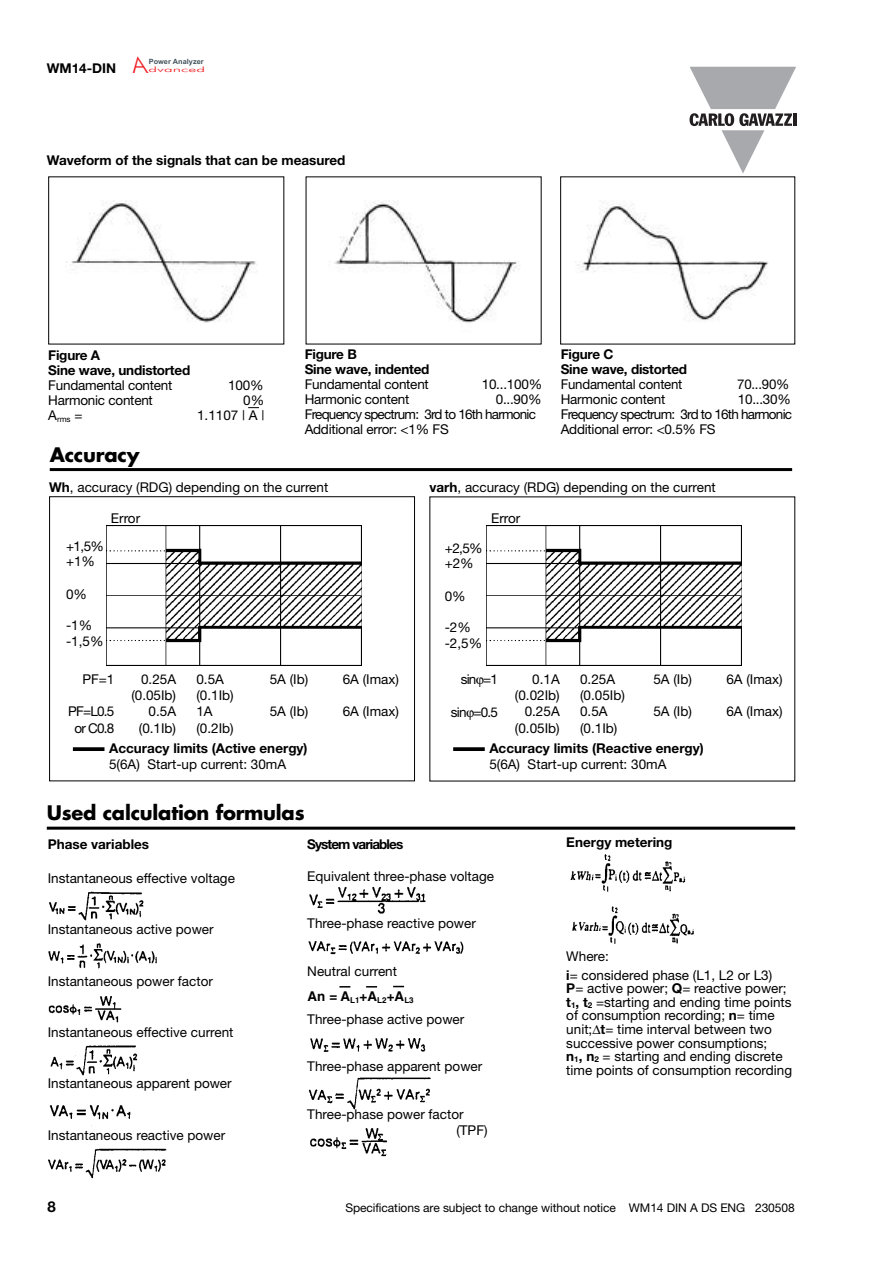
<style>
.page{position:relative;width:893px;height:1263px;background:#fff}
.page>*{position:absolute;margin:0;border:0;box-sizing:border-box;transform-origin:0 0}
.t1{font:italic 22.35px "Futura Lt BT";color:#ee1d23;scale:1.14 1}
.t2{font:700 19.5px "Futura";letter-spacing:-.01em;color:#000}
.t3{font:700 15px "Helvetica Neue";color:#000}
.t4{font:13.5px/16.2px "Helvetica Neue";color:#000}
.t5{font:700 13.5px/15px "Helvetica Neue";color:#000}
.t6{font:13.5px/15px "Helvetica Neue";letter-spacing:-.055em;color:#000}
.t7{font:700 13.5px "Helvetica Neue";letter-spacing:-.065em;color:#000}
.t8{font:700 13.5px "Helvetica";color:#000}
.t9{font:12px "Helvetica Neue";letter-spacing:-.005em;color:#000}
.t10{font:8.1px "Helvetica Neue";color:#000}
.t11{font:700 7.2px "Arial";color:#41525c}
.t12{font:7.2px "Futura Lt BT";color:#ee1d23;scale:2.21 1}
.s1{font-weight:700}
</style>
<div class="page">
<svg style="left:690px;top:67px;width:106px;height:106px"></svg>
<img style="left:66px;top:200px;width:192px;height:123px">
<img style="left:334px;top:200px;width:185px;height:123px">
<img style="left:577px;top:202px;width:192px;height:118px">
<hr style="left:50px;top:468px;width:742px;height:3px;background:#000">
<img style="left:106px;top:525px;width:255px;height:141px">
<div style="left:49px;top:496px;width:366px;height:285px;border:1px solid #000"></div>
<svg style="left:73px;top:747px;width:31px;height:4px"></svg>
<img style="left:486px;top:525px;width:255px;height:141px">
<svg style="left:453px;top:747px;width:32px;height:4px"></svg>
<hr style="left:47px;top:827px;width:748px;height:3px;background:#000">
<img style="left:49px;top:891px;width:95px;height:30px">
<img style="left:48px;top:943px;width:109px;height:26px">
<img style="left:48px;top:996px;width:74px;height:27px">
<img style="left:50px;top:1045px;width:88px;height:31px">
<img style="left:49px;top:1104px;width:82px;height:23px">
<img style="left:48px;top:1148px;width:119px;height:31px">
<img style="left:309px;top:887px;width:117px;height:27px">
<img style="left:308px;top:941px;width:156px;height:14px">
<img style="left:310px;top:1038px;width:116px;height:14px">
<img style="left:308px;top:1077px;width:123px;height:32px">
<img style="left:310px;top:1128px;width:78px;height:29px">
<img style="left:570px;top:854px;width:124px;height:90px">
<p class="t5" style="left:47px;top:62px;width:71px">WM14-DIN</p>
<h1 class="t1" style="left:133px;top:53px;width:15px">A</h1>
<p class="t12" style="left:149px;top:65px;width:27px">dvanced</p>
<p class="t11" style="left:149px;top:58px;width:56px">Power Analyzer</p>
<p class="t5" style="left:47px;top:154px;width:300px">Waveform of the signals that can be measured</p>
<p class="t5" style="left:48px;top:349px;width:143px">Figure A<br>Sine wave, undistorted</p>
<p class="t4" style="left:48px;top:379px;width:126px">Fundamental content</p>
<p class="t4" style="left:228px;top:379px;width:37px">100%</p>
<p class="t4" style="left:48px;top:394px;width:106px">Harmonic content</p>
<p class="t4" style="left:243px;top:394px;width:23px">0%</p>
<p class="t10" style="left:48px;top:416px;width:36px"><sup>A</sup>rms <sup>=</sup></p>
<p class="t4" style="left:197px;top:409px;width:69px">1.1107 | A |</p>
<p class="t5" style="left:305px;top:348px;width:126px">Figure B<br>Sine wave, indented</p>
<p class="t4" style="left:305px;top:378px;width:126px">Fundamental content</p>
<p class="t4" style="left:482px;top:378px;width:62px">10...100%</p>
<p class="t4" style="left:305px;top:393px;width:106px">Harmonic content</p>
<p class="t6" style="left:305px;top:393px;width:238px;text-indent:191px">0...90%<br>Frequency spectrum: 3rd to 16th harmonic<br>Additional error: &lt;1% FS</p>
<p class="t5" style="left:561px;top:348px;width:128px">Figure C<br>Sine wave, distorted</p>
<p class="t4" style="left:561px;top:378px;width:123px">Fundamental content</p>
<p class="t4" style="left:737px;top:378px;width:54px">70...90%</p>
<p class="t4" style="left:561px;top:393px;width:106px">Harmonic content</p>
<p class="t4" style="left:561px;top:393px;width:233px;line-height:15px;text-align:justify;text-indent:177px">10...30% Frequency spectrum: 3rd to 16th harmonic Additional error: &lt;0.5% FS</p>
<h2 class="t2" style="left:50px;top:445px;width:91px">Accuracy</h2>
<p class="t4" style="left:49px;top:481px;width:281px"><span class="s1">Wh</span>, accuracy (RDG) depending on the current</p>
<p class="t4" style="left:111px;top:511px;width:31px">Error</p>
<p class="t4" style="left:66px;top:540px;width:39px">+1,5%</p>
<p class="t4" style="left:66px;top:554px;width:31px">+1%</p>
<p class="t4" style="left:66px;top:587px;width:23px">0%</p>
<p class="t4" style="left:66px;top:618px;width:39px;line-height:16.6px">-1% -1,5%</p>
<p class="t4" style="left:270px;top:672px;width:40px">5A (Ib)</p>
<p class="t4" style="left:270px;top:705px;width:40px">5A (Ib)</p>
<p class="t4" style="left:82px;top:672px;width:34px">PF=1</p>
<p class="t4" style="left:68px;top:705px;width:48px;text-align:center">PF=L0.5 or C0.8</p>
<p class="t4" style="left:196px;top:672px;width:39px">0.5A (0.1Ib)<br>1A (0.2Ib)</p>
<p class="t4" style="left:131px;top:672px;width:46px;text-align:right">0.25A (0.05Ib)<br>0.5A (0.1Ib)</p>
<p class="t5" style="left:109px;top:742px;width:200px">Accuracy limits (Active energy)</p>
<p class="t4" style="left:109px;top:757px;width:179px">5(6A) Start-up current: 30mA</p>
<p class="t4" style="left:343px;top:672px;width:58px">6A (Imax)</p>
<p class="t4" style="left:343px;top:705px;width:58px">6A (Imax)</p>
<p class="t4" style="left:429px;top:481px;width:288px"><span class="s1">varh</span>, accuracy (RDG) depending on the current</p>
<p class="t4" style="left:491px;top:511px;width:31px">Error</p>
<p class="t4" style="left:445px;top:542px;width:39px">+2,5%</p>
<p class="t4" style="left:445px;top:556px;width:31px">+2%</p>
<p class="t4" style="left:445px;top:589px;width:23px">0%</p>
<p class="t4" style="left:445px;top:620px;width:39px;line-height:16.6px">-2% -2,5%</p>
<p class="t4" style="left:461px;top:672px;width:39px">sin =1</p>
<p class="t4" style="left:451px;top:705px;width:49px">sin =0.5</p>
<p class="t4" style="left:515px;top:672px;width:46px;text-align:right">0.1A (0.02Ib)<br>0.25A (0.05Ib)</p>
<p class="t4" style="left:580px;top:672px;width:46px">0.25A (0.05Ib)<br>0.5A (0.1Ib)</p>
<p class="t4" style="left:653px;top:672px;width:40px">5A (Ib)</p>
<p class="t4" style="left:653px;top:705px;width:40px">5A (Ib)</p>
<p class="t5" style="left:489px;top:742px;width:216px">Accuracy limits (Reactive energy)</p>
<p class="t4" style="left:489px;top:757px;width:179px">5(6A) Start-up current: 30mA</p>
<p class="t4" style="left:726px;top:672px;width:58px">6A (Imax)</p>
<p class="t4" style="left:726px;top:705px;width:58px">6A (Imax)</p>
<h2 class="t2" style="left:47px;top:804px;width:259px">Used calculation formulas</h2>
<p class="t5" style="left:48px;top:838px;width:103px">Phase variables</p>
<p class="t4" style="left:48px;top:871px;width:189px">Instantaneous effective voltage</p>
<p class="t4" style="left:48px;top:923px;width:168px">Instantaneous active power</p>
<p class="t4" style="left:48px;top:974px;width:167px">Instantaneous power factor</p>
<p class="t4" style="left:48px;top:1025px;width:187px">Instantaneous effective current</p>
<p class="t7" style="left:307px;top:839px;width:97px">System variables</p>
<p class="t4" style="left:307px;top:869px;width:188px">Equivalent three-phase voltage</p>
<p class="t4" style="left:307px;top:917px;width:170px">Three-phase reactive power</p>
<p class="t4" style="left:307px;top:964px;width:91px">Neutral current</p>
<p class="t4" style="left:307px;top:1012px;width:159px">Three-phase active power</p>
<p class="t4" style="left:307px;top:1060px;width:177px">Three-phase apparent power</p>
<p class="t4" style="left:456px;top:1108px;width:33px;text-indent:-149px">Three-phase power factor (TPF)</p>
<p class="t8" style="left:308px;top:991px;width:108px">An = A<sub>L1</sub>+A<sub>L2</sub>+A<sub>L3</sub></p>
<p class="t4" style="left:48px;top:1077px;width:186px">Instantaneous apparent power</p>
<p class="t4" style="left:48px;top:1128px;width:179px">Instantaneous reactive power</p>
<p class="t5" style="left:566px;top:836px;width:108px">Energy metering</p>
<p class="t4" style="left:566px;top:948px;width:207px;line-height:18.6px">Where:<br><span class="s1">i</span>= considered phase (L1, L2 or L3)</p>
<p class="t4" style="left:566px;top:983px;width:227px;line-height:13.5px"><span class="s1">P</span>= active power; <span class="s1">Q</span>= reactive power; <span class="s1">t</span><sub>1</sub><span class="s1">, t</span><sub>2</sub> =starting and ending time points of consumption recording; <span class="s1">n</span>= time unit;∆<span class="s1">t</span>= time interval between two successive power consumptions;<br><span class="s1">n</span><sub>1</sub><span class="s1">, n</span><sub>2</sub> = starting and ending discrete time points of consumption recording</p>
<p class="t3" style="left:47px;top:1201px;width:10px">8</p>
<p class="t9" style="left:345px;top:1203px;width:451px">Specifications are subject to change without notice WM14 DIN A DS ENG 230508</p>
</div>
